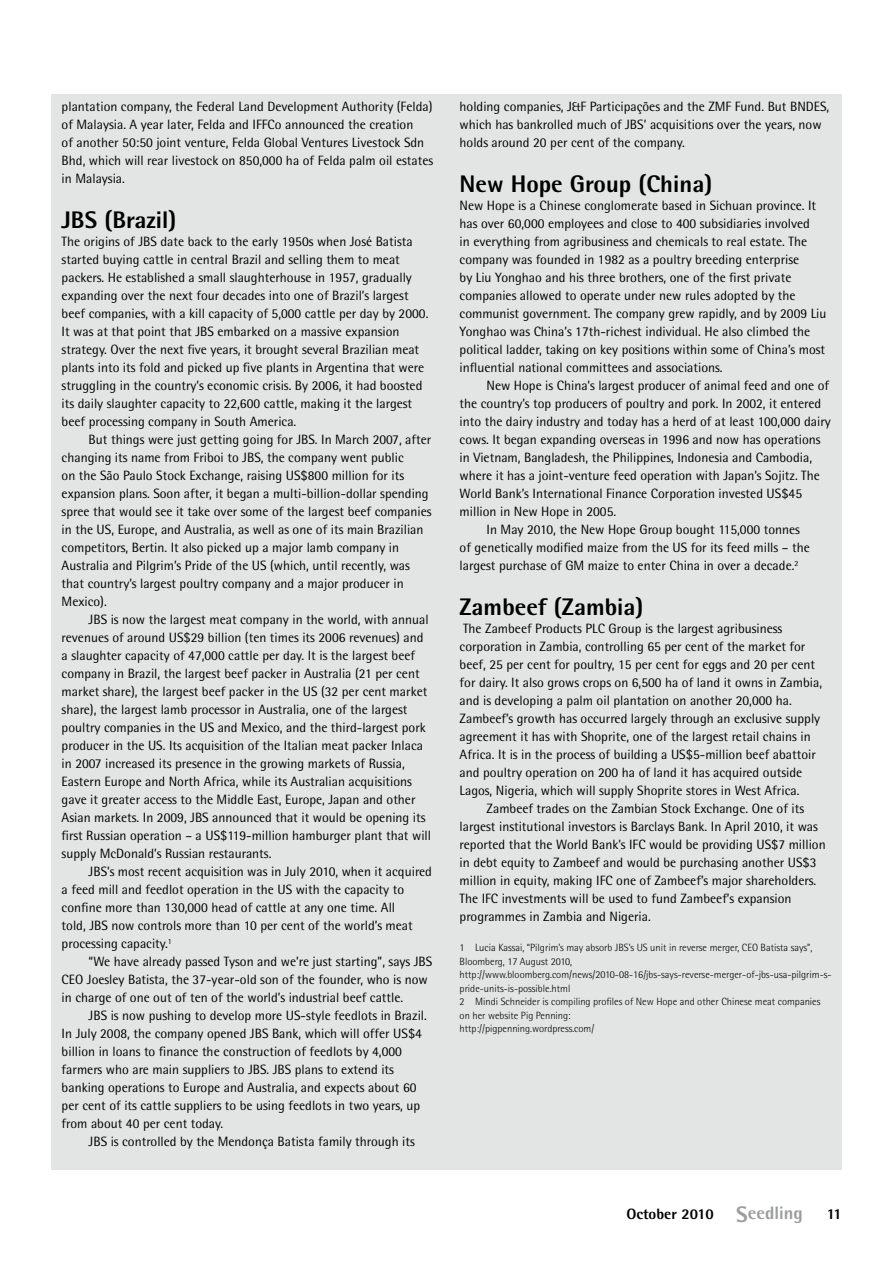
<style>
.page{position:relative;width:893px;height:1263px;background:#fff}
.page>*{position:absolute;margin:0;border:0;box-sizing:border-box;transform-origin:0 0}
.t1{font:800 24px "AT Rotis Semi Sans";color:#000}
.t2{font:800 15px "AT Rotis Semi Sans";color:#000}
.t3{font:13.5px/18px "AT Rotis Semi Sans";color:#000}
.t4{font:300 10.5px/13.5px "AT Rotis Semi Sans";color:#000}
.s1{font-size:22.5px;color:#9c9d9f}
.s2{font-size:18px;color:#9c9d9f}
</style>
<div class="page">
<div style="left:51px;top:94px;width:791px;height:1075px;background:#e3e4e4"></div>
<p class="t3" style="left:62px;top:97px;width:373px">plantation company, the Federal Land Development Authority (Felda) of Malaysia. A year later, Felda and IFFCo announced the creation<br>of another 50:50 joint venture, Felda Global Ventures Livestock Sdn Bhd, which will rear livestock on 850,000 ha of Felda palm oil estates in Malaysia.</p>
<h1 class="t1" style="left:62px;top:205px;width:116px">JBS (Brazil)</h1>
<p class="t3" style="left:62px;top:232px;width:368px">The origins of JBS date back to the early 1950s when José Batista started buying cattle in central Brazil and selling them to meat packers. He established a small slaughterhouse in 1957, gradually expanding over the next four decades into one of Brazil’s largest beef companies, with a kill capacity of 5,000 cattle per day by 2000.<br>It was at that point that JBS embarked on a massive expansion strategy. Over the next five years, it brought several Brazilian meat plants into its fold and picked up five plants in Argentina that were struggling in the country’s economic crisis. By 2006, it had boosted its daily slaughter capacity to 22,600 cattle, making it the largest beef processing company in South America.</p>
<p class="t3" style="left:62px;top:430px;width:371px;text-indent:27px">But things were just getting going for JBS. In March 2007, after changing its name from Friboi to JBS, the company went public<br>on the São Paulo Stock Exchange, raising US$800 million for its expansion plans. Soon after, it began a multi-billion-dollar spending spree that would see it take over some of the largest beef companies in the US, Europe, and Australia, as well as one of its main Brazilian competitors, Bertin. It also picked up a major lamb company in Australia and Pilgrim’s Pride of the US (which, until recently, was that country’s largest poultry company and a major producer in Mexico).</p>
<p class="t3" style="left:62px;top:610px;width:371px;text-indent:27px">JBS is now the largest meat company in the world, with annual revenues of around US$29 billion (ten times its 2006 revenues) and a slaughter capacity of 47,000 cattle per day. It is the largest beef company in Brazil, the largest beef packer in Australia (21 per cent market share), the largest beef packer in the US (32 per cent market share), the largest lamb processor in Australia, one of the largest poultry companies in the US and Mexico, and the third-largest pork producer in the US. Its acquisition of the Italian meat packer Inlaca in 2007 increased its presence in the growing markets of Russia, Eastern Europe and North Africa, while its Australian acquisitions gave it greater access to the Middle East, Europe, Japan and other Asian markets. In 2009, JBS announced that it would be opening its first Russian operation – a US$119-million hamburger plant that will supply McDonald’s Russian restaurants.</p>
<p class="t3" style="left:62px;top:862px;width:372px;text-indent:27px">JBS’s most recent acquisition was in July 2010, when it acquired a feed mill and feedlot operation in the US with the capacity to confine more than 130,000 head of cattle at any one time. All<br>told, JBS now controls more than 10 per cent of the world’s meat processing capacity.<sup>1</sup></p>
<p class="t3" style="left:62px;top:952px;width:372px;text-indent:27px">“We have already passed Tyson and we’re just starting”, says JBS<br>CEO Joesley Batista, the 37-year-old son of the founder, who is now in charge of one out of ten of the world’s industrial beef cattle.</p>
<p class="t3" style="left:62px;top:1006px;width:367px;text-indent:27px">JBS is now pushing to develop more US-style feedlots in Brazil.<br>In July 2008, the company opened JBS Bank, which will offer US$4 billion in loans to finance the construction of feedlots by 4,000 farmers who are main suppliers to JBS. JBS plans to extend its banking operations to Europe and Australia, and expects about 60 per cent of its cattle suppliers to be using feedlots in two years, up from about 40 per cent today.</p>
<p class="t3" style="left:89px;top:1132px;width:328px">JBS is controlled by the Mendonça Batista family through its</p>
<p class="t3" style="left:460px;top:97px;width:371px">holding companies, J&amp;F Participações and the ZMF Fund. But BNDES, which has bankrolled much of JBS’ acquisitions over the years, now holds around 20 per cent of the company.</p>
<h1 class="t1" style="left:460px;top:169px;width:254px">New Hope Group (China)</h1>
<p class="t3" style="left:460px;top:196px;width:368px">New Hope is a Chinese conglomerate based in Sichuan province. It has over 60,000 employees and close to 400 subsidiaries involved<br>in everything from agribusiness and chemicals to real estate. The company was founded in 1982 as a poultry breeding enterprise<br>by Liu Yonghao and his three brothers, one of the first private companies allowed to operate under new rules adopted by the communist government. The company grew rapidly, and by 2009 Liu Yonghao was China’s 17th-richest individual. He also climbed the political ladder, taking on key positions within some of China’s most influential national committees and associations.</p>
<p class="t3" style="left:487px;top:376px;width:344px">New Hope is China’s largest producer of animal feed and one of</p>
<p class="t3" style="left:460px;top:394px;width:363px">the country’s top producers of poultry and pork. In 2002, it entered</p>
<p class="t3" style="left:460px;top:412px;width:373px">into the dairy industry and today has a herd of at least 100,000 dairy</p>
<p class="t3" style="left:460px;top:430px;width:363px">cows. It began expanding overseas in 1996 and now has operations</p>
<p class="t3" style="left:460px;top:448px;width:354px">in Vietnam, Bangladesh, the Philippines, Indonesia and Cambodia,</p>
<p class="t3" style="left:460px;top:466px;width:362px">where it has a joint-venture feed operation with Japan’s Sojitz. The</p>
<p class="t3" style="left:460px;top:484px;width:344px">World Bank’s International Finance Corporation invested US$45</p>
<p class="t3" style="left:460px;top:502px;width:158px">million in New Hope in 2005.</p>
<p class="t3" style="left:487px;top:520px;width:315px">In May 2010, the New Hope Group bought 115,000 tonnes</p>
<p class="t3" style="left:460px;top:538px;width:352px">of genetically modified maize from the US for its feed mills – the</p>
<p class="t3" style="left:460px;top:556px;width:340px">largest purchase of GM maize to enter China in over a decade.<sup>2</sup></p>
<h1 class="t1" style="left:460px;top:592px;width:185px">Zambeef (Zambia)</h1>
<p class="t3" style="left:460px;top:619px;width:364px">The Zambeef Products PLC Group is the largest agribusiness corporation in Zambia, controlling 65 per cent of the market for beef, 25 per cent for poultry, 15 per cent for eggs and 20 per cent for dairy. It also grows crops on 6,500 ha of land it owns in Zambia, and is developing a palm oil plantation on another 20,000 ha.<br>Zambeef’s growth has occurred largely through an exclusive supply agreement it has with Shoprite, one of the largest retail chains in Africa. It is in the process of building a US$5-million beef abattoir and poultry operation on 200 ha of land it has acquired outside Lagos, Nigeria, which will supply Shoprite stores in West Africa.</p>
<p class="t3" style="left:460px;top:799px;width:368px;text-indent:27px">Zambeef trades on the Zambian Stock Exchange. One of its largest institutional investors is Barclays Bank. In April 2010, it was reported that the World Bank’s IFC would be providing US$7 million in debt equity to Zambeef and would be purchasing another US$3 million in equity, making IFC one of Zambeef’s major shareholders.<br>The IFC investments will be used to fund Zambeef’s expansion programmes in Zambia and Nigeria.</p>
<p class="t4" style="left:460px;top:941px;width:373px">1 Lucia Kassai, “Pilgrim’s may absorb JBS’s US unit in reverse merger, CEO Batista says”, Bloomberg, 17 August 2010, http://www.bloomberg.com/news/2010-08-16/jbs-says-reverse-merger-of-jbs-usa-pilgrim-s&shy;pride-units-is-possible.html<br>2 Mindi Schneider is compiling profiles of New Hope and other Chinese meat companies on her website Pig Penning:<br>http://pigpenning.wordpress.com/</p>
<p class="t2" style="left:626px;top:1204px;width:178px">October 2010 <span class="s1">S</span><span class="s2">eedling</span></p>
<p class="t2" style="left:827px;top:1204px;width:17px">11</p>
</div>
